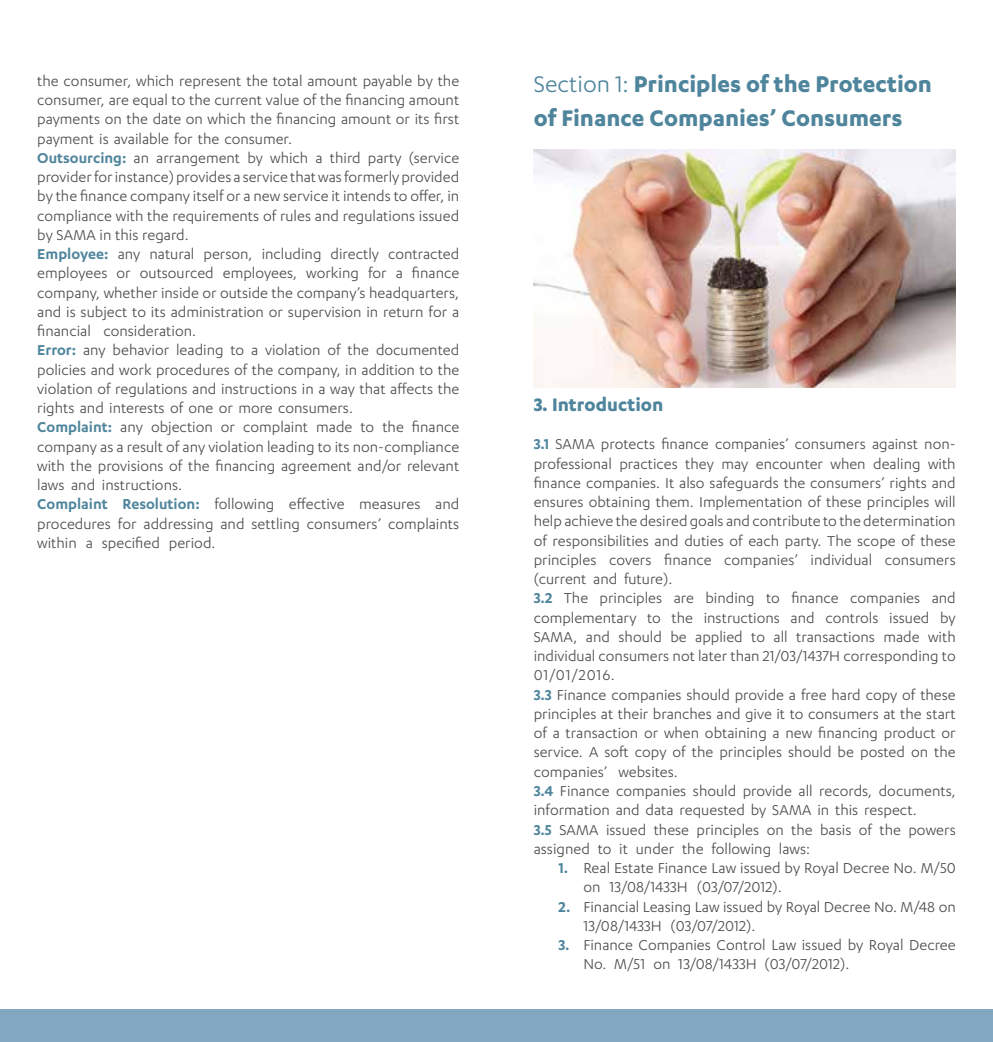
<style>
.page{position:relative;width:993px;height:1042px;background:#fff}
.page>*{position:absolute;margin:0;border:0;box-sizing:border-box;transform-origin:0 0}
.t1{font:700 26.25px/33.2px "Karbon";color:#4f859c}
.t2{font:700 21px "Karbon";color:#4f859c}
.t3{font:16.62px/19.2px "Karbon";color:#4d4d4f}
.s1{font-weight:600;color:#4f859c}
.s2{font-weight:400}
</style>
<div class="page">
<div style="left:0;top:1009px;width:992px;height:33px;background:#81a8c0"></div>
<img style="left:533px;top:149px;width:422px;height:238px">
<p class="t3" style="left:37px;top:71px;width:423px">the consumer, which represent the total amount payable by the consumer, are equal to the current value of the financing amount payments on the date on which the financing amount or its first payment is available for the consumer.<br><span class="s1">Outsourcing:</span> an arrangement by which a third party (service provider for instance) provides a service that was formerly provided by the finance company itself or a new service it intends to offer, in compliance with the requirements of rules and regulations issued by SAMA in this regard.<br><span class="s1">Employee:</span> any natural person, including directly contracted employees or outsourced employees, working for a finance company, whether inside or outside the company’s headquarters, and is subject to its administration or supervision in return for a financial consideration.<br><span class="s1">Error:</span> any behavior leading to a violation of the documented policies and work procedures of the company, in addition to the violation of regulations and instructions in a way that affects the rights and interests of one or more consumers.<br><span class="s1">Complaint:</span> any objection or complaint made to the finance company as a result of any violation leading to its non-compliance with the provisions of the financing agreement and/or relevant laws and instructions.<br><span class="s1">Complaint Resolution:</span> following effective measures and procedures for addressing and settling consumers’ complaints within a specified period.</p>
<h1 class="t1" style="left:533px;top:67px;width:399px"><span class="s2">Section 1:</span> Principles of the Protection of Finance Companies’ Consumers</h1>
<p class="t2" style="left:533px;top:392px;width:131px">3. Introduction</p>
<p class="t3" style="left:533px;top:434px;width:423px"><span class="s1">3.1</span> SAMA protects finance companies’ consumers against non&shy;professional practices they may encounter when dealing with finance companies. It also safeguards the consumers’ rights and ensures obtaining them. Implementation of these principles will help achieve the desired goals and contribute to the determination of responsibilities and duties of each party. The scope of these principles covers finance companies’ individual consumers (current and future).<br><span class="s1">3.2</span> The principles are binding to finance companies and complementary to the instructions and controls issued by SAMA, and should be applied to all transactions made with individual consumers not later than 21/03/1437H corresponding to 01/01/2016.<br><span class="s1">3.3</span> Finance companies should provide a free hard copy of these principles at their branches and give it to consumers at the start of a transaction or when obtaining a new financing product or service. A soft copy of the principles should be posted on the companies’ websites.<br><span class="s1">3.4</span> Finance companies should provide all records, documents, information and data requested by SAMA in this respect.<br><span class="s1">3.5</span> SAMA issued these principles on the basis of the powers assigned to it under the following laws:</p>
<p class="t3" style="left:583px;top:858px;width:374px;text-indent:-25px"><span class="s1">1.</span> Real Estate Finance Law issued by Royal Decree No. M/50 on 13/08/1433H (03/07/2012).</p>
<p class="t3" style="left:583px;top:896px;width:374px;text-indent:-25px"><span class="s1">2.</span> Financial Leasing Law issued by Royal Decree No. M/48 on<br>13/08/1433H (03/07/2012).</p>
<p class="t3" style="left:583px;top:935px;width:374px;text-indent:-25px"><span class="s1">3.</span> Finance Companies Control Law issued by Royal Decree<br>No. M/51 on 13/08/1433H (03/07/2012).</p>
</div>
